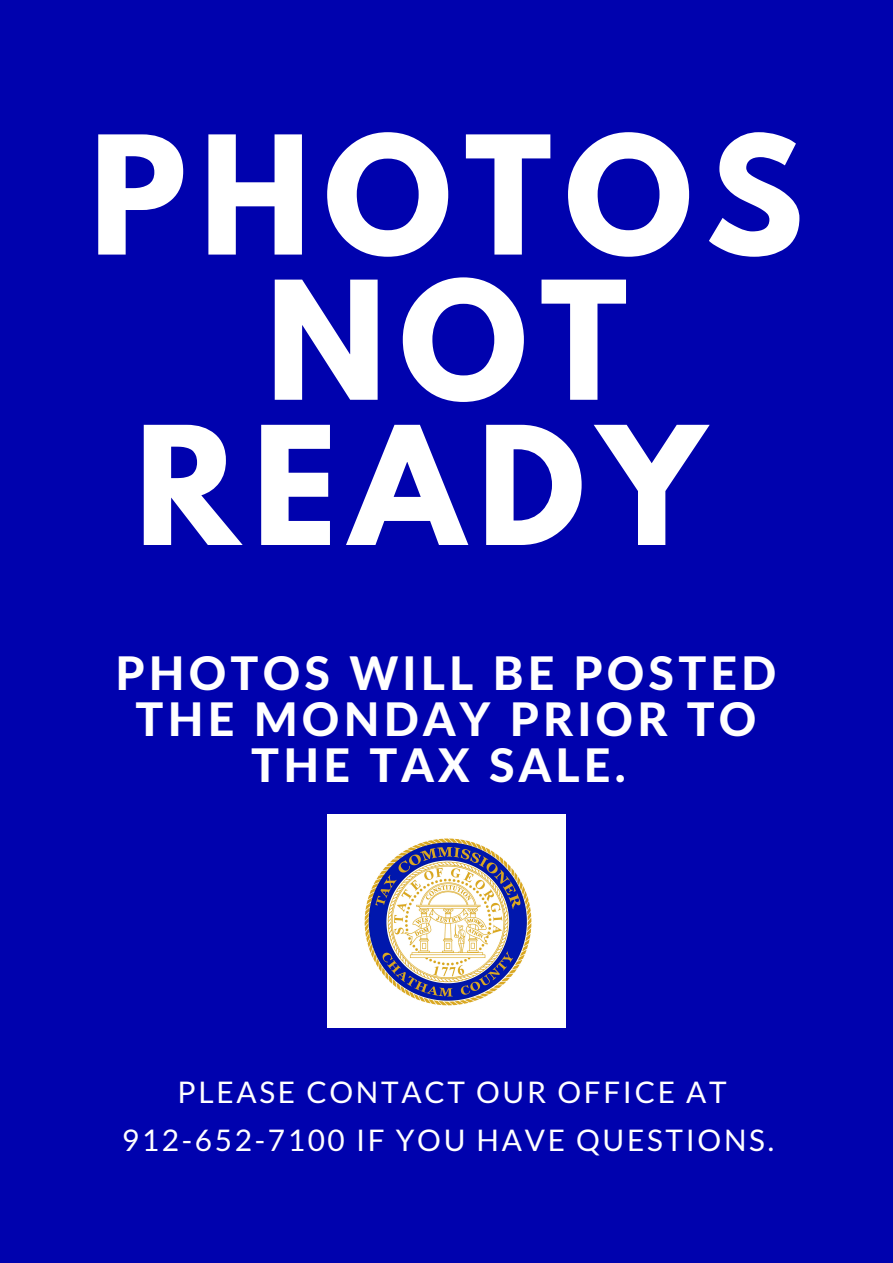
<style>
.page{position:relative;width:893px;height:1263px;background:#0002ae}
.page>*{position:absolute;margin:0;border:0;box-sizing:border-box;transform-origin:0 0}
.t1{font:700 145.65px/145.2px "League Spartan";letter-spacing:.09em;color:#fff;text-align:center}
.t2{font:800 46.35px/46.1px "Lato Latin";letter-spacing:.09em;color:#fff;text-align:center}
.t3{font:29.78px "Lato";letter-spacing:.09em;color:#fff}
</style>
<div class="page">
<img style="left:328px;top:815px;width:237px;height:212px">
<p class="t1" style="left:89px;top:142px;width:715px">PHOTOS<br>NOT</p>
<p class="t1" style="left:135px;top:432px;width:572px">READY</p>
<p class="t2" style="left:115px;top:653px;width:662px">PHOTOS WILL BE POSTED<br>THE MONDAY PRIOR TO<br>THE TAX SALE.</p>
<p class="t3" style="left:178px;top:1073px;width:550px">PLEASE CONTACT OUR OFFICE AT</p>
<p class="t3" style="left:122px;top:1122px;width:653px">912-652-7100 IF YOU HAVE QUESTIONS.</p>
</div>
